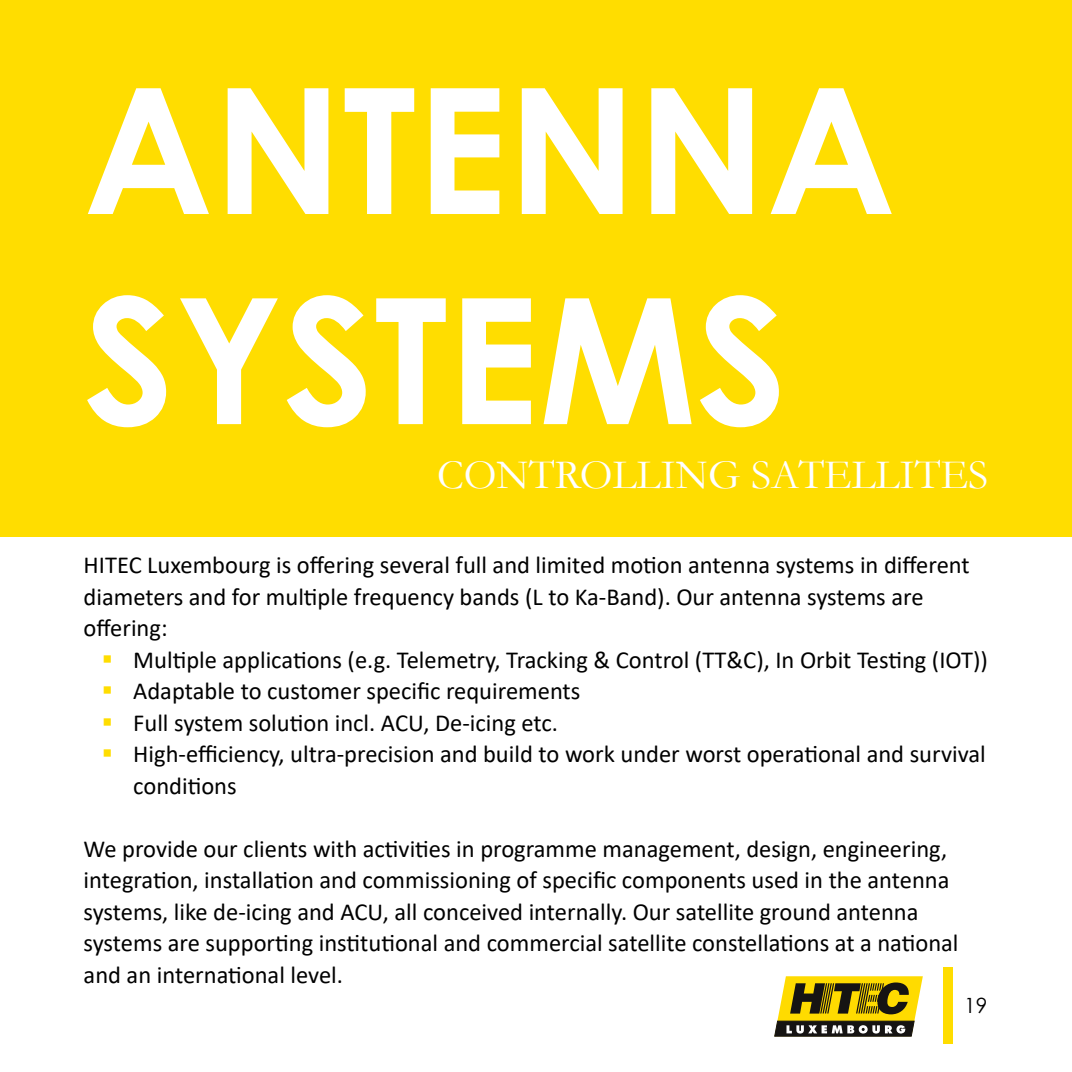
<style>
.page{position:relative;width:1072px;height:1072px;background:#fff}
.page>*{position:absolute;margin:0;border:0;box-sizing:border-box;transform-origin:0 0}
.t1{font:700 175px/210px "Century Gothic";color:#fff}
.t2{font:42px "Garamond";color:#fff}
.t3{font:24.5px/31.5px "Calibri";color:#000}
.t4{font:21px "Century Gothic";color:#000}
</style>
<div class="page">
<div style="left:943px;top:967px;width:9px;height:77px;background:#fd0"></div>
<svg style="left:774px;top:976px;width:148px;height:60px;background:#9c8b28"></svg>
<div style="left:0;top:0;width:1071px;height:536px;background:#fd0"></div>
<h1 class="t1" style="left:84px;top:38px;width:813px">ANTENNA<br>SYSTEMS</h1>
<h2 class="t2" style="left:437px;top:447px;width:553px">CONTROLLING SATELLITES</h2>
<p class="t3" style="left:84px;top:548px;width:887px">HITEC Luxembourg is offering several full and limited motion antenna systems in different diameters and for multiple frequency bands (L to Ka-Band). Our antenna systems are offering:</p>
<p class="t3" style="left:133px;top:643px;width:856px">Multiple applications (e.g. Telemetry, Tracking &amp; Control (TT&amp;C), In Orbit Testing (IOT))<br>Adaptable to customer specific requirements<br>Full system solution incl. ACU, De-icing etc.<br>High-efficiency, ultra-precision and build to work under worst operational and survival conditions</p>
<p class="t3" style="left:84px;top:832px;width:876px">We provide our clients with activities in programme management, design, engineering, integration, installation and commissioning of specific components used in the antenna systems, like de-icing and ACU, all conceived internally. Our satellite ground antenna systems are supporting institutional and commercial satellite constellations at a national and an international level.</p>
<p class="t4" style="left:964px;top:990px;width:25px">19</p>
</div>
